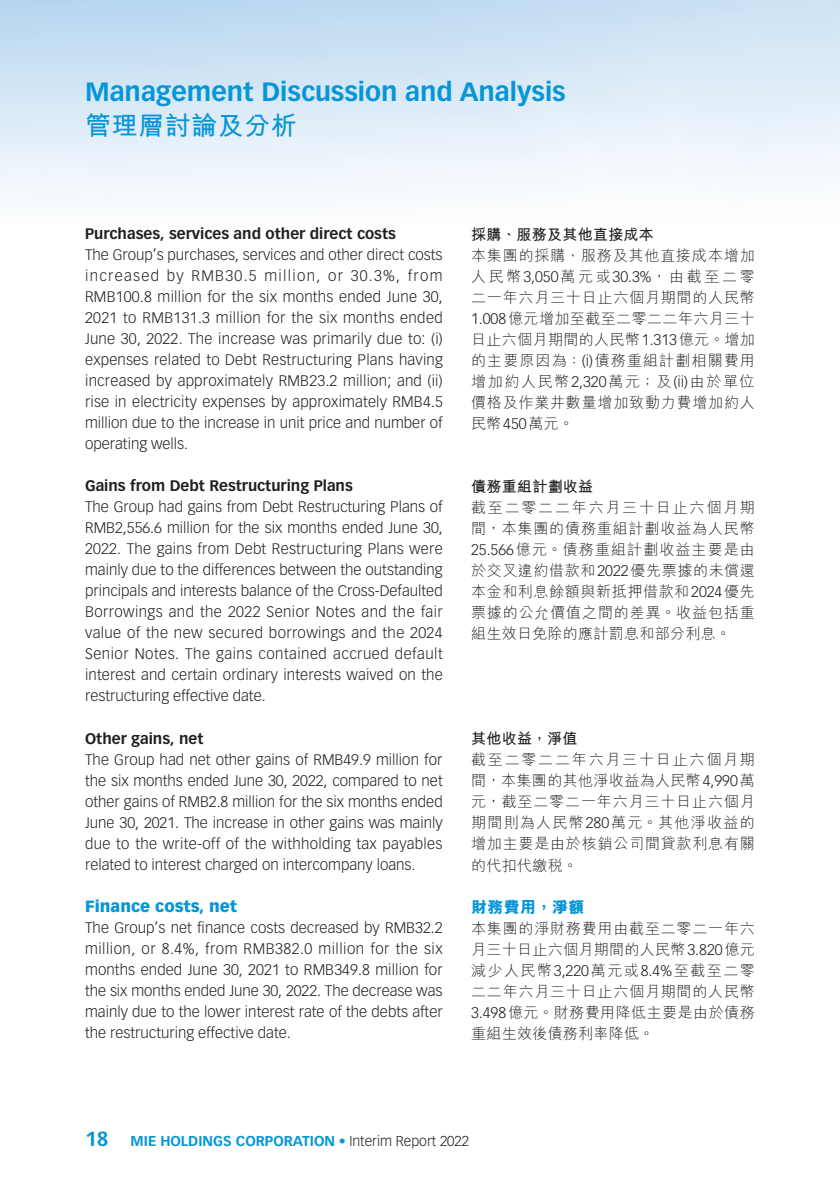
<style>
.page{position:relative;width:840px;height:1191px;background:#fff}
.page>*{position:absolute;margin:0;border:0;box-sizing:border-box;transform-origin:0 0}
.t1{font:700 26px "Vectora LT Std";color:#0696d7}
.t2{font:700 26px "M Hei HK";letter-spacing:.02em;color:#0696d7}
._02_H2_E{font:900 16px "Vectora LT Std";color:#0696d7}
._002_H2_C{font:800 16px "M Hei HK";letter-spacing:.02em;color:#0696d7}
._00_txt_E{font:300 15px/21px "Vectora LT Std";color:#231f20;text-align:justify}
._000_txt_C{font:300 15px/21px "M Hei HK";letter-spacing:.055em;color:#231f20;text-align:justify}
._03_H3_E{font:700 15px "Vectora LT Std";color:#231f20}
._003_H3_C{font:700 15px "M Hei HK";letter-spacing:.02em;color:#231f20}
.t3{font:700 14px "Vectora LT Std";color:#0696d7}
.s1{font-family:"Vectora LT Std"}
.s2{font-size:20px}
.s3{font-weight:300}
.s4{font-weight:300;color:#231f20}
</style>
<div class="page">
<h1 class="t1" style="left:85px;top:76px;width:482px">Management Discussion and Analysis</h1>
<h1 class="t2" style="left:85px;top:106px;width:213px">管理層討論及分析</h1>
<p class="_03_H3_E" style="left:85px;top:225px;width:312px">Purchases, services and other direct costs</p>
<p class="_00_txt_E" style="left:85px;top:245px;width:359px">The Group’s purchases, services and other direct costs increased by RMB30.5 million, or 30.3%, from RMB100.8 million for the six months ended June 30, 2021 to RMB131.3 million for the six months ended June 30, 2022. The increase was primarily due to: (i) expenses related to Debt Restructuring Plans having increased by approximately RMB23.2 million; and (ii) rise in electricity expenses by approximately RMB4.5 million due to the increase in unit price and number of operating wells.</p>
<p class="_03_H3_E" style="left:85px;top:477px;width:269px">Gains from Debt Restructuring Plans</p>
<p class="_00_txt_E" style="left:85px;top:497px;width:359px">The Group had gains from Debt Restructuring Plans of RMB2,556.6 million for the six months ended June 30, 2022. The gains from Debt Restructuring Plans were mainly due to the differences between the outstanding principals and interests balance of the Cross-Defaulted Borrowings and the 2022 Senior Notes and the fair value of the new secured borrowings and the 2024<br>Senior Notes. The gains contained accrued default interest and certain ordinary interests waived on the restructuring effective date.</p>
<p class="_03_H3_E" style="left:85px;top:729px;width:120px">Other gains, net</p>
<p class="_00_txt_E" style="left:85px;top:749px;width:359px">The Group had net other gains of RMB49.9 million for the six months ended June 30, 2022, compared to net other gains of RMB2.8 million for the six months ended June 30, 2021. The increase in other gains was mainly due to the write-off of the withholding tax payables related to interest charged on intercompany loans.</p>
<p class="_02_H2_E" style="left:85px;top:895px;width:153px">Finance costs, net</p>
<p class="_00_txt_E" style="left:85px;top:917px;width:359px">The Group’s net finance costs decreased by RMB32.2 million, or 8.4%, from RMB382.0 million for the six months ended June 30, 2021 to RMB349.8 million for the six months ended June 30, 2022. The decrease was mainly due to the lower interest rate of the debts after the restructuring effective date.</p>
<p class="_003_H3_C" style="left:471px;top:224px;width:184px">採購、服務及其他直接成本</p>
<p class="_000_txt_C" style="left:471px;top:245px;width:285px">本集團的採購、服務及其他直接成本增加人民幣<span class="s1">3,050</span>萬元或<span class="s1">30.3%</span>，由截至二零二一年六月三十日止六個月期間的人民幣<span class="s1">1.008</span>億元增加至截至二零二二年六月三十日止六個月期間的人民幣<span class="s1">1.313</span>億元。增加的主要原因為：<span class="s1">(i)</span>債務重組計劃相關費用增加約人民幣<span class="s1">2,320</span>萬元；及<span class="s1">(ii)</span>由於單位價格及作業井數量增加致動力費增加約人民幣<span class="s1">450</span>萬元。</p>
<p class="_003_H3_C" style="left:471px;top:476px;width:124px">債務重組計劃收益</p>
<p class="_000_txt_C" style="left:471px;top:497px;width:285px">截至二零二二年六月三十日止六個月期間，本集團的債務重組計劃收益為人民幣<span class="s1">25.566</span>億元。債務重組計劃收益主要是由於交叉違約借款和<span class="s1">2022</span>優先票據的未償還本金和利息餘額與新抵押借款和<span class="s1">2024</span>優先票據的公允價值之間的差異。收益包括重組生效日免除的應計罰息和部分利息。</p>
<p class="_003_H3_C" style="left:471px;top:728px;width:108px">其他收益，淨值</p>
<p class="_000_txt_C" style="left:471px;top:749px;width:285px">截至二零二二年六月三十日止六個月期間，本集團的其他淨收益為人民幣<span class="s1">4,990</span>萬元，截至二零二一年六月三十日止六個月期間則為人民幣<span class="s1">280</span>萬元。其他淨收益的增加主要是由於核銷公司間貸款利息有關的代扣代繳稅。</p>
<p class="_002_H2_C" style="left:471px;top:898px;width:115px">財務費用，淨額</p>
<p class="_000_txt_C" style="left:471px;top:917px;width:285px">本集團的淨財務費用由截至二零二一年六月三十日止六個月期間的人民幣<span class="s1">3.820</span>億元減少人民幣<span class="s1">3,220</span>萬元或<span class="s1">8.4%</span>至截至二零二二年六月三十日止六個月期間的人民幣<span class="s1">3.498</span>億元。財務費用降低主要是由於債務重組生效後債務利率降低。</p>
<p class="t3" style="left:85px;top:1132px;width:385px"><span class="s2">18</span> MIE HOLDINGS CORPORATION <span class="s3">•</span> <span class="s4">Interim Report 2022</span></p>
</div>
